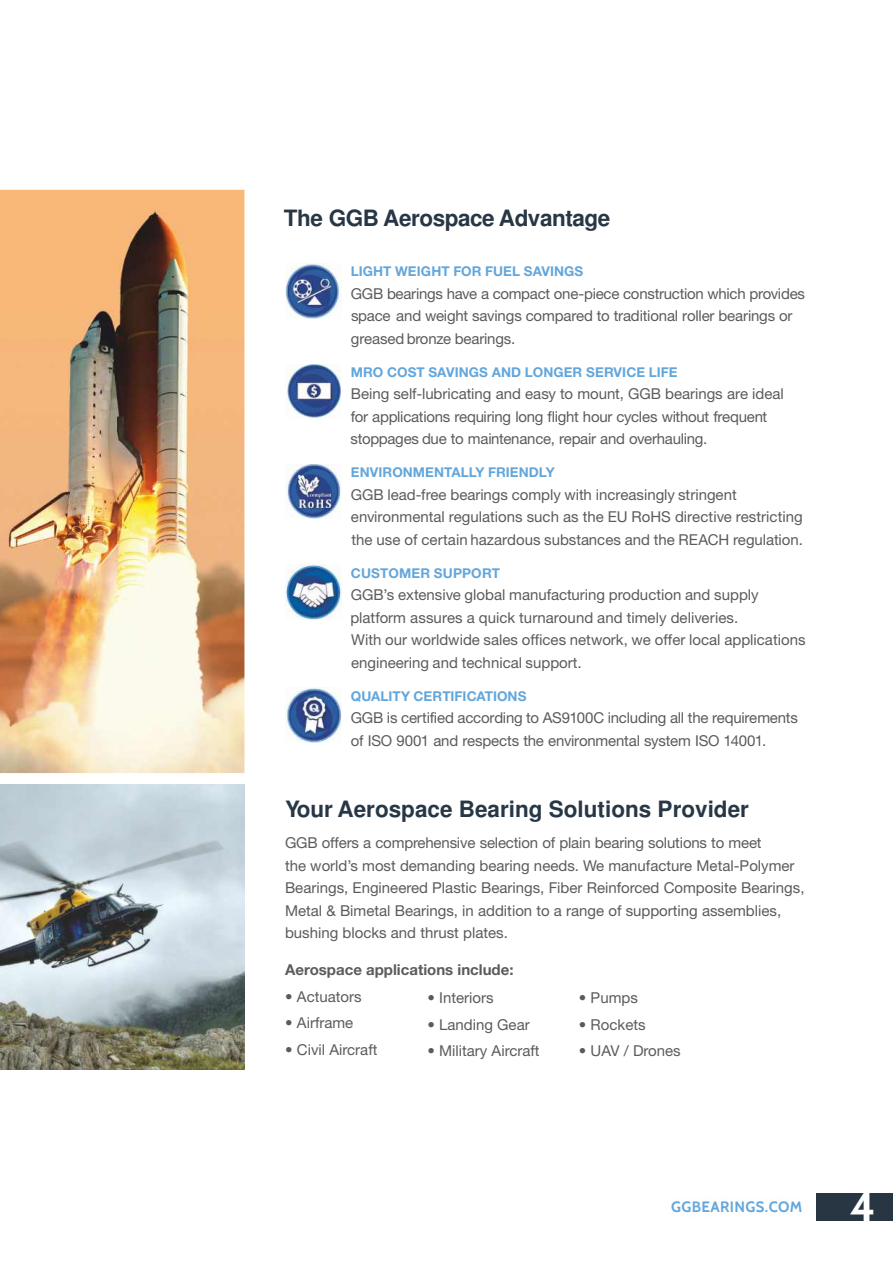
<style>
.page{position:relative;width:893px;height:1263px;background:#fff}
.page>*{position:absolute;margin:0;border:0;box-sizing:border-box;transform-origin:0 0}
.t1{font:700 45px "Cabin";color:#fefefe}
.t2{font:700 22.5px "Helvetica";color:#283745}
.t3{font:700 22.5px "Helvetica";letter-spacing:-.02em;color:#283745}
.t4{font:15px/22.5px "Helvetica Neue LT";color:#5b5b5b}
.t5{font:700 15px "Helvetica Neue LT";color:#5b5b5b}
.t6{font:700 15px "Cabin";letter-spacing:.025em;color:#63a6db}
.t7{font:700 13.5px "Helvetica Neue LT";letter-spacing:.005em;color:#63a6db}
</style>
<div class="page">
<img style="left:285px;top:565px;width:57px;height:54px">
<div style="left:816px;top:1193px;width:77px;height:27px;background:#283644"></div>
<img style="left:0;top:785px;width:244px;height:285px">
<img style="left:285px;top:364px;width:56px;height:54px">
<img style="left:285px;top:688px;width:57px;height:54px">
<img style="left:285px;top:264px;width:57px;height:54px">
<img style="left:285px;top:465px;width:57px;height:54px">
<img style="left:0;top:190px;width:244px;height:583px">
<h2 class="t3" style="left:284px;top:209px;width:328px">The GGB Aerospace Advantage</h2>
<p class="t7" style="left:351px;top:267px;width:234px">LIGHT WEIGHT FOR FUEL SAVINGS</p>
<p class="t4" style="left:351px;top:284px;width:456px">GGB bearings have a compact one-piece construction which provides space and weight savings compared to traditional roller bearings or greased bronze bearings.</p>
<p class="t7" style="left:351px;top:367px;width:328px">MRO COST SAVINGS AND LONGER SERVICE LIFE</p>
<p class="t4" style="left:351px;top:384px;width:435px">Being self-lubricating and easy to mount, GGB bearings are ideal for applications requiring long flight hour cycles without frequent stoppages due to maintenance, repair and overhauling.</p>
<p class="t7" style="left:351px;top:468px;width:205px">ENVIRONMENTALLY FRIENDLY</p>
<p class="t4" style="left:351px;top:485px;width:454px">GGB lead-free bearings comply with increasingly stringent environmental regulations such as the EU RoHS directive restricting the use of certain hazardous substances and the REACH regulation.</p>
<p class="t7" style="left:351px;top:568px;width:151px">CUSTOMER SUPPORT</p>
<p class="t4" style="left:350px;top:585px;width:457px">GGB’s extensive global manufacturing production and supply platform assures a quick turnaround and timely deliveries.<br>With our worldwide sales offices network, we offer local applications engineering and technical support.</p>
<p class="t7" style="left:351px;top:691px;width:177px">QUALITY CERTIFICATIONS</p>
<p class="t4" style="left:351px;top:708px;width:449px">GGB is certified according to AS9100C including all the requirements of ISO 9001 and respects the environmental system ISO 14001.</p>
<h2 class="t2" style="left:285px;top:800px;width:465px">Your Aerospace Bearing Solutions Provider</h2>
<p class="t4" style="left:285px;top:833px;width:521px">GGB offers a comprehensive selection of plain bearing solutions to meet<br>the world’s most demanding bearing needs. We manufacture Metal-Polymer Bearings, Engineered Plastic Bearings, Fiber Reinforced Composite Bearings, Metal &amp; Bimetal Bearings, in addition to a range of supporting assemblies, bushing blocks and thrust plates.</p>
<p class="t5" style="left:285px;top:964px;width:230px">Aerospace applications include:</p>
<p class="t4" style="left:285px;top:986px;width:78px">• Actuators</p>
<p class="t4" style="left:285px;top:1013px;width:70px">• Airframe</p>
<p class="t4" style="left:285px;top:1040px;width:94px">• Civil Aircraft</p>
<p class="t4" style="left:427px;top:988px;width:68px">• Interiors</p>
<p class="t4" style="left:427px;top:1015px;width:104px">• Landing Gear</p>
<p class="t4" style="left:427px;top:1041px;width:114px">• Military Aircraft</p>
<p class="t4" style="left:579px;top:988px;width:60px">• Pumps</p>
<p class="t4" style="left:579px;top:1015px;width:68px">• Rockets</p>
<p class="t4" style="left:579px;top:1041px;width:103px">• UAV / Drones</p>
<p class="t6" style="left:671px;top:1198px;width:133px">GGBEARINGS.COM</p>
<h1 class="t1" style="left:850px;top:1179px;width:28px">4</h1>
</div>
